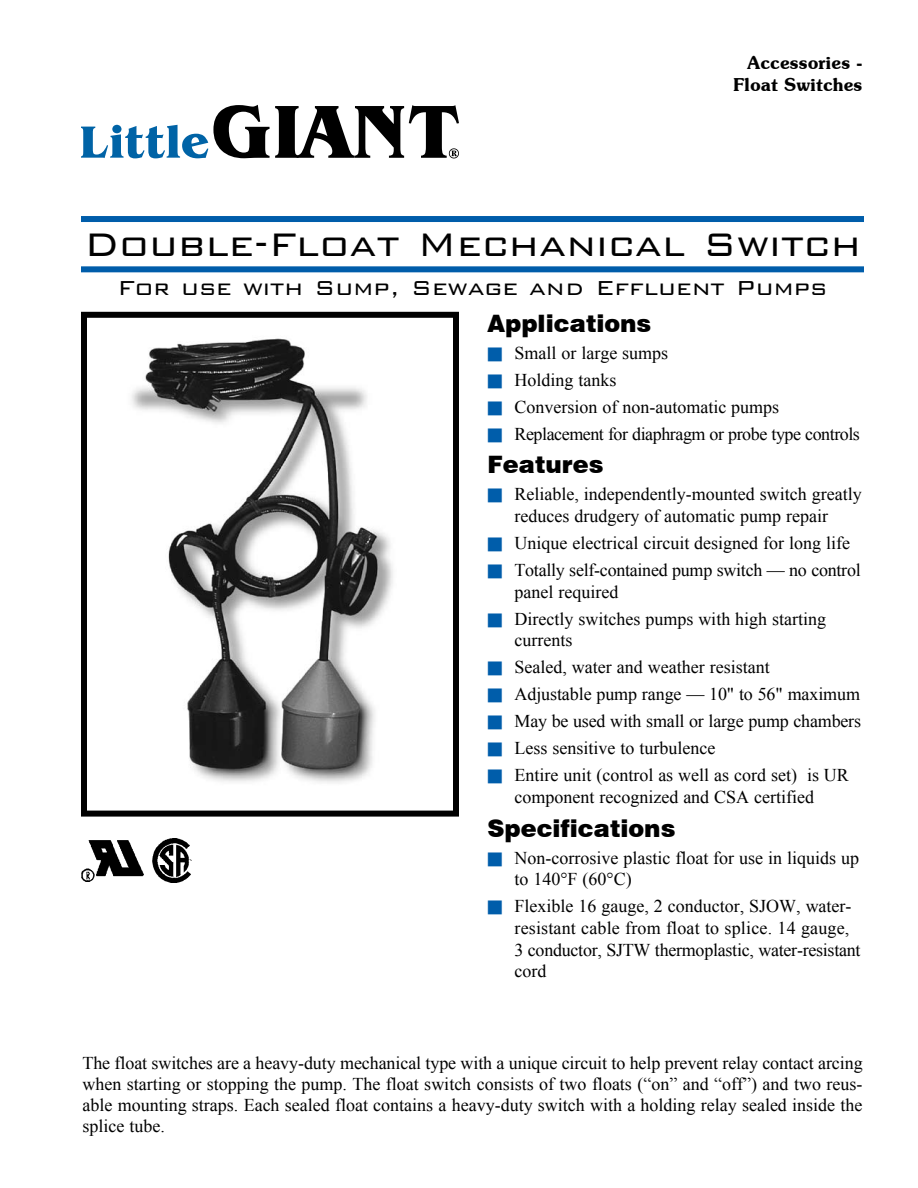
<style>
.page{position:relative;width:918px;height:1188px;background:#fff}
.page>*{position:absolute;margin:0;border:0;box-sizing:border-box;transform-origin:0 0}
.t1{font:300 43.5px "Bank Gothic BT";color:#000}
.t2{font:300 27px "Bank Gothic BT";color:#000}
.t3{font:900 24px "Swiss 721 BT";color:#000}
.t4{font:18px/21.6px "Times New Roman";color:#000}
.t5{font:18px "Times New Roman";letter-spacing:-.025em;color:#000}
.t6{font:600 18px/21.6px "Souvenir IT Cby BT";color:#000;text-align:right}
.s1{color:#005daa}
</style>
<div class="page">
<img style="left:131px;top:338px;width:262px;height:445px">
<div style="left:81px;top:312px;width:378px;height:505px;border:6px solid #000"></div>
<div style="left:81px;top:216px;width:783px;height:6px;background:#005daa"></div>
<div style="left:81px;top:266px;width:783px;height:6px;background:#005daa"></div>
<img style="left:82px;top:840px;width:62px;height:41px">
<img style="left:152px;top:839px;width:40px;height:43px">
<svg style="left:81px;top:105px;width:378px;height:53px"></svg>
<p class="t6" style="left:733px;top:52px;width:131px">Accessories -<br>Float Switches</p>
<h1 class="t1" style="left:84px;top:221px;width:778px">Double-Float Mechanical Switch</h1>
<h2 class="t2" style="left:118px;top:274px;width:711px">For use with Sump, Sewage and Effluent Pumps</h2>
<h3 class="t3" style="left:488px;top:308px;width:165px">Applications</h3>
<p class="t4" style="left:488px;top:341px;width:182px"><span class="s1">■</span> Small or large sumps</p>
<p class="t4" style="left:488px;top:368px;width:130px"><span class="s1">■</span> Holding tanks</p>
<p class="t4" style="left:488px;top:395px;width:293px"><span class="s1">■</span> Conversion of non-automatic pumps</p>
<p class="t5" style="left:488px;top:421px;width:374px"><span class="s1">■</span> Replacement for diaphragm or probe type controls</p>
<h3 class="t3" style="left:488px;top:450px;width:118px">Features</h3>
<p class="t4" style="left:488px;top:483px;width:376px;text-align:center"><span class="s1">■</span> Reliable, independently-mounted switch greatly reduces drudgery of automatic pump repair</p>
<p class="t4" style="left:488px;top:532px;width:364px"><span class="s1">■</span> Unique electrical circuit designed for long life</p>
<p class="t4" style="left:515px;top:559px;width:348px;text-indent:-27px"><span class="s1">■</span> Totally self-contained pump switch — no control panel required</p>
<p class="t4" style="left:515px;top:608px;width:313px;text-indent:-27px"><span class="s1">■</span> Directly switches pumps with high starting currents</p>
<p class="t4" style="left:488px;top:656px;width:284px"><span class="s1">■</span> Sealed, water and weather resistant</p>
<p class="t4" style="left:488px;top:683px;width:374px"><span class="s1">■</span> Adjustable pump range — 10" to 56" maximum</p>
<p class="t4" style="left:488px;top:710px;width:375px"><span class="s1">■</span> May be used with small or large pump chambers</p>
<p class="t4" style="left:488px;top:737px;width:229px"><span class="s1">■</span> Less sensitive to turbulence</p>
<p class="t4" style="left:488px;top:764px;width:363px;text-align:center"><span class="s1">■</span> Entire unit (control as well as cord set) is UR component recognized and CSA certified</p>
<h3 class="t3" style="left:488px;top:814px;width:189px">Specifications</h3>
<p class="t4" style="left:515px;top:847px;width:346px;text-indent:-27px"><span class="s1">■</span> Non-corrosive plastic float for use in liquids up to 140°F (60°C)</p>
<p class="t4" style="left:515px;top:895px;width:348px;text-indent:-27px"><span class="s1">■</span> Flexible 16 gauge, 2 conductor, SJOW, water&shy;resistant cable from float to splice. 14 gauge, 3 conductor, SJTW thermoplastic, water-resistant cord</p>
<p class="t4" style="left:83px;top:1053px;width:782px;line-height:21px;text-align:justify">The float switches are a heavy-duty mechanical type with a unique circuit to help prevent relay contact arcing when starting or stopping the pump. The float switch consists of two floats (“on” and “off”) and two reus&shy;able mounting straps. Each sealed float contains a heavy-duty switch with a holding relay sealed inside the splice tube.</p>
</div>
